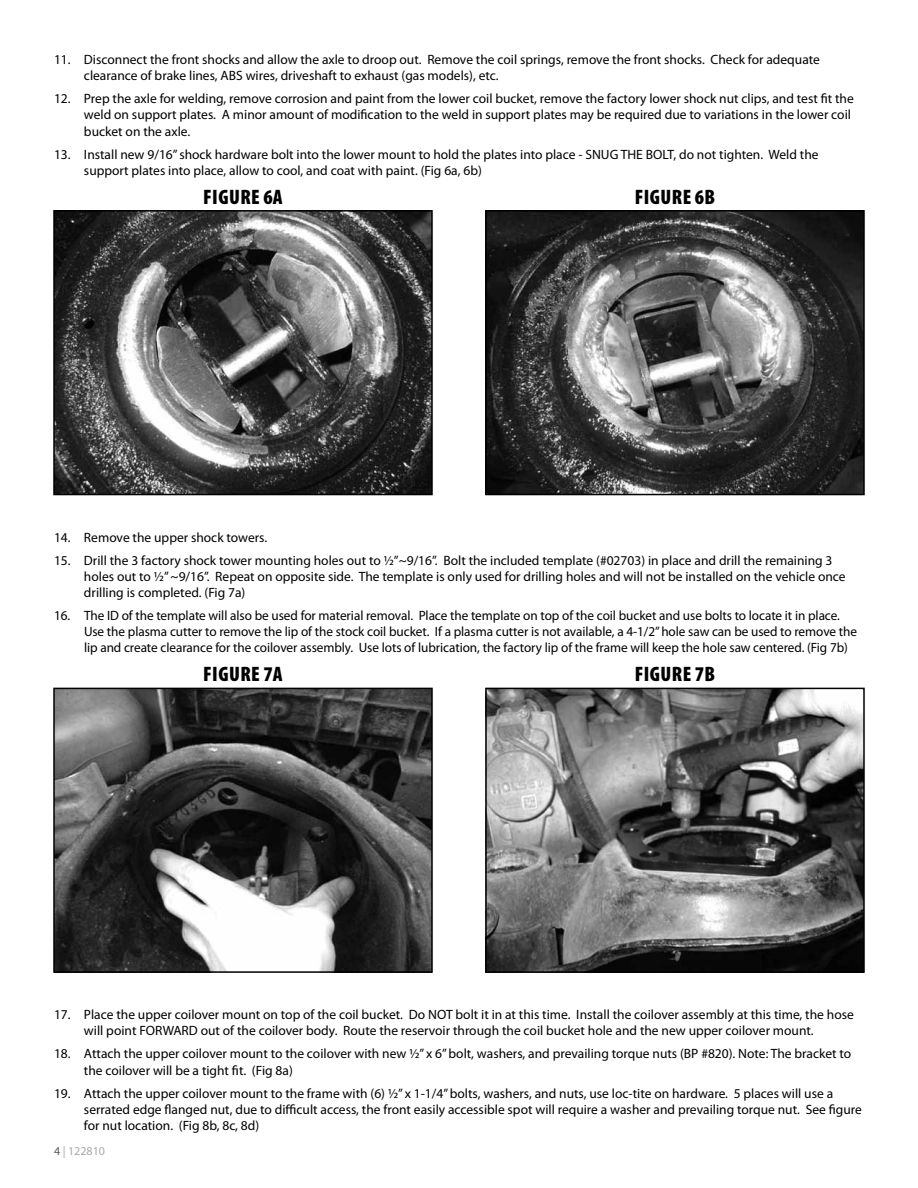
<style>
.page{position:relative;width:918px;height:1188px;background:#fff}
.page>*{position:absolute;margin:0;border:0;box-sizing:border-box;transform-origin:0 0}
.t1{font:900 condensed 21px "Myriad Pro";letter-spacing:.015em;color:#000}
.t2{font:13.5px/16.2px "Myriad Pro";color:#000}
.t3{font:12px "Myriad Pro";color:#a7a9ac}
.s1{color:#58595b}
</style>
<div class="page">
<img style="left:56px;top:213px;width:374px;height:279px">
<div style="left:53px;top:210px;width:380px;height:285px;border:2px solid #000"></div>
<img style="left:488px;top:213px;width:374px;height:279px">
<div style="left:485px;top:210px;width:380px;height:285px;border:2px solid #000"></div>
<img style="left:56px;top:691px;width:374px;height:279px">
<div style="left:53px;top:688px;width:380px;height:285px;border:2px solid #000"></div>
<img style="left:488px;top:691px;width:374px;height:279px">
<div style="left:485px;top:688px;width:380px;height:285px;border:2px solid #000"></div>
<p class="t2" style="left:84px;top:51px;width:737px;text-indent:-30px">11. Disconnect the front shocks and allow the axle to droop out. Remove the coil springs, remove the front shocks. Check for adequate clearance of brake lines, ABS wires, driveshaft to exhaust (gas models), etc.</p>
<p class="t2" style="left:84px;top:90px;width:771px;text-indent:-30px">12. Prep the axle for welding, remove corrosion and paint from the lower coil bucket, remove the factory lower shock nut clips, and test fit the weld on support plates. A minor amount of modification to the weld in support plates may be required due to variations in the lower coil bucket on the axle.</p>
<p class="t2" style="left:84px;top:146px;width:736px;text-indent:-30px">13. Install new 9/16” shock hardware bolt into the lower mount to hold the plates into place - SNUG THE BOLT, do not tighten. Weld the support plates into place, allow to cool, and coat with paint. (Fig 6a, 6b)</p>
<h1 class="t1" style="left:203px;top:185px;width:20px">FIGURE</h1>
<h1 class="t1" style="left:263px;top:185px;width:21px">6A</h1>
<h1 class="t1" style="left:635px;top:185px;width:20px">FIGURE</h1>
<h1 class="t1" style="left:695px;top:185px;width:22px">6B</h1>
<p class="t2" style="left:54px;top:529px;width:215px">14. Remove the upper shock towers.</p>
<p class="t2" style="left:84px;top:552px;width:763px;text-indent:-30px">15. Drill the 3 factory shock tower mounting holes out to ½”~9/16”. Bolt the included template (#02703) in place and drill the remaining 3 holes out to ½” ~9/16”. Repeat on opposite side. The template is only used for drilling holes and will not be installed on the vehicle once drilling is completed. (Fig 7a)</p>
<p class="t2" style="left:84px;top:607px;width:775px;text-indent:-30px">16. The ID of the template will also be used for material removal. Place the template on top of the coil bucket and use bolts to locate it in place.<br>Use the plasma cutter to remove the lip of the stock coil bucket. If a plasma cutter is not available, a 4-1/2” hole saw can be used to remove the lip and create clearance for the coilover assembly. Use lots of lubrication, the factory lip of the frame will keep the hole saw centered. (Fig 7b)</p>
<h1 class="t1" style="left:203px;top:663px;width:20px">FIGURE</h1>
<h1 class="t1" style="left:263px;top:663px;width:21px">7A</h1>
<h1 class="t1" style="left:635px;top:663px;width:20px">FIGURE</h1>
<h1 class="t1" style="left:695px;top:663px;width:22px">7B</h1>
<p class="t2" style="left:84px;top:1006px;width:771px;text-indent:-30px">17. Place the upper coilover mount on top of the coil bucket. Do NOT bolt it in at this time. Install the coilover assembly at this time, the hose will point FORWARD out of the coilover body. Route the reservoir through the coil bucket hole and the new upper coilover mount.</p>
<p class="t2" style="left:84px;top:1046px;width:769px;text-indent:-30px">18. Attach the upper coilover mount to the coilover with new ½” x 6” bolt, washers, and prevailing torque nuts (BP #820). Note: The bracket to the coilover will be a tight fit. (Fig 8a)</p>
<p class="t2" style="left:84px;top:1085px;width:779px;text-indent:-30px">19. Attach the upper coilover mount to the frame with (6) ½” x 1-1/4” bolts, washers, and nuts, use loc-tite on hardware. 5 places will use a serrated edge flanged nut, due to difficult access, the front easily accessible spot will require a washer and prevailing torque nut. See figure for nut location. (Fig 8b, 8c, 8d)</p>
<p class="t3" style="left:54px;top:1143px;width:53px"><span class="s1">4</span> | 122810</p>
</div>
